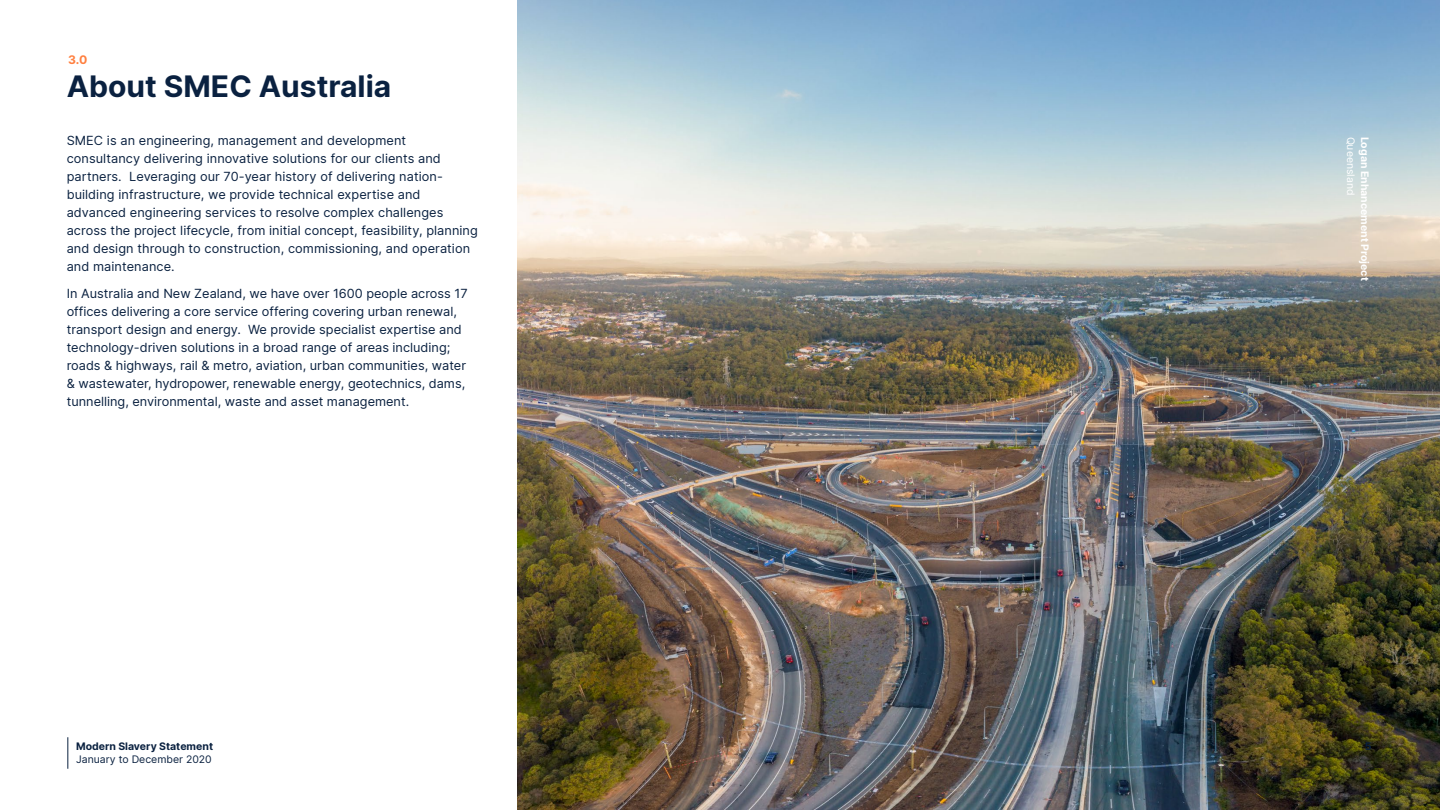
<style>
.page{position:relative;width:1440px;height:810px;background:#fff}
.page>*{position:absolute;margin:0;border:0;box-sizing:border-box;transform-origin:0 0}
.t1{font:700 30px "Inter";color:#0a2140}
.t2{font:12.75px/18px "Inter";color:#0a2140}
.t3{font:700 12px "Inter";color:#ff8040}
.t4{font:700 10.5px "Inter";color:#0a2140}
.t5{font:700 10.5px "Inter";color:#fff}
.t6{font:10.5px "Inter";color:#0a2140}
.t7{font:10.5px "Inter";color:#fff}
</style>
<div class="page">
<hr style="left:67px;top:737px;width:1px;height:32px;background:#0a2140">
<img style="left:518px;top:0;width:921px;height:809px">
<p class="t3" style="left:68px;top:51px;width:21px">3.0</p>
<h1 class="t1" style="left:67px;top:65px;width:326px">About SMEC Australia</h1>
<p class="t2" style="left:67px;top:131px;width:413px">SMEC is an engineering, management and development consultancy delivering innovative solutions for our clients and partners. Leveraging our 70-year history of delivering nation&shy;building infrastructure, we provide technical expertise and advanced engineering services to resolve complex challenges across the project lifecycle, from initial concept, feasibility, planning and design through to construction, commissioning, and operation and maintenance.</p>
<p class="t2" style="left:67px;top:284px;width:402px">In Australia and New Zealand, we have over 1600 people across 17 offices delivering a core service offering covering urban renewal, transport design and energy. We provide specialist expertise and technology-driven solutions in a broad range of areas including; roads &amp; highways, rail &amp; metro, aviation, urban communities, water &amp; wastewater, hydropower, renewable energy, geotechnics, dams, tunnelling, environmental, waste and asset management.</p>
<p class="t4" style="left:76px;top:738px;width:138px">Modern Slavery Statement</p>
<p class="t6" style="left:76px;top:752px;width:137px">January to December 2020</p>
<p class="t7" style="left:1359px;top:136px;width:61px;rotate:90deg">Queensland</p>
<p class="t5" style="left:1373px;top:136px;width:146px;rotate:90deg">Logan Enhancement Project</p>
<p class="t4" style="left:1365px;top:738px;width:8px">5</p>
</div>
